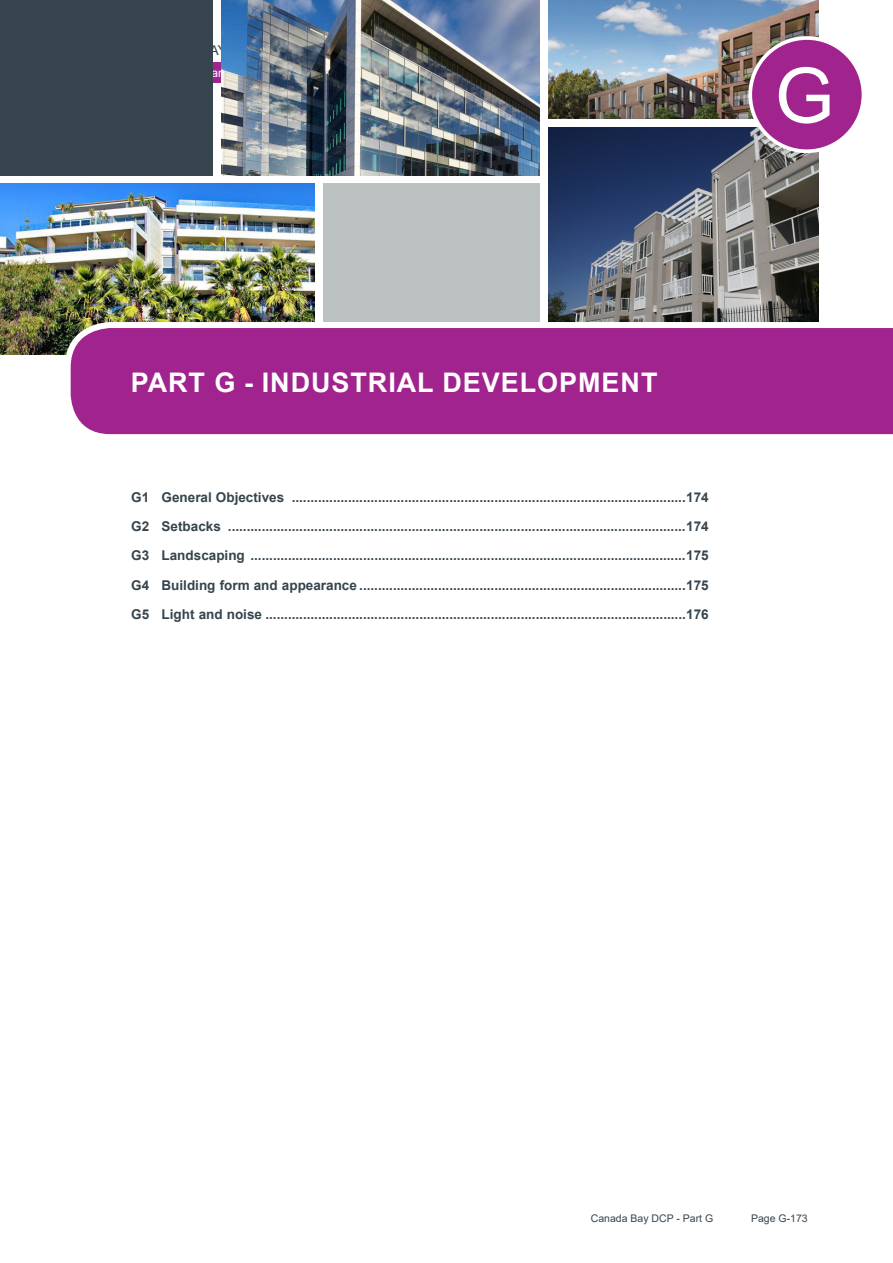
<style>
.page{position:relative;width:893px;height:1263px;background:#fff}
.page>*{position:absolute;margin:0;border:0;box-sizing:border-box;transform-origin:0 0}
.CB_Header_Letter_Whi{font:76.65px "Arial";color:#fff}
.CB_00-Header_white{font:700 27px "Arial";letter-spacing:.035em;color:#fff}
.CB_ToC_Lev2{font:700 13.5px "Arial";color:#35444d}
.t1{font:10.5px "Arial";color:#35444d}
</style>
<div class="page">
<div style="left:0;top:63px;width:248px;height:20px;background:#a0238e"></div>
<div style="left:323px;top:183px;width:217px;height:158px;background:#bcc1c2"></div>
<div style="left:0;top:0;width:212px;height:176px;background:#35444d"></div>
<img style="left:549px;top:0;width:269px;height:118px">
<img style="left:549px;top:127px;width:269px;height:195px">
<img style="left:0;top:183px;width:315px;height:172px">
<img style="left:221px;top:0;width:319px;height:176px">
<svg style="left:65px;top:322px;width:828px;height:113px;background:#a63596"></svg>
<div style="left:750px;top:38px;width:113px;height:113px;background:#a0238e;border-radius:50%"></div>
<div style="left:748px;top:36px;width:117px;height:117px;border:4px solid #fff;border-radius:50%"></div>
<p class="CB_Header_Letter_Whi" style="left:775px;top:43px;width:61px">G</p>
<p class="CB_00-Header_white" style="left:131px;top:363px;width:528px">PART G - INDUSTRIAL DEVELOPMENT</p>
<p class="CB_ToC_Lev2" style="left:131px;top:488px;width:579px">G1 General Objectives .........................................................................................................174</p>
<p class="CB_ToC_Lev2" style="left:131px;top:517px;width:579px">G2 Setbacks ..........................................................................................................................174</p>
<p class="CB_ToC_Lev2" style="left:131px;top:546px;width:579px">G3 Landscaping ....................................................................................................................175</p>
<p class="CB_ToC_Lev2" style="left:131px;top:575px;width:579px">G4 Building form and appearance .......................................................................................175</p>
<p class="CB_ToC_Lev2" style="left:131px;top:605px;width:579px">G5 Light and noise ................................................................................................................176</p>
<p class="t1" style="left:591px;top:1211px;width:124px">Canada Bay DCP - Part G</p>
<p class="t1" style="left:751px;top:1211px;width:58px">Page G-173</p>
</div>
